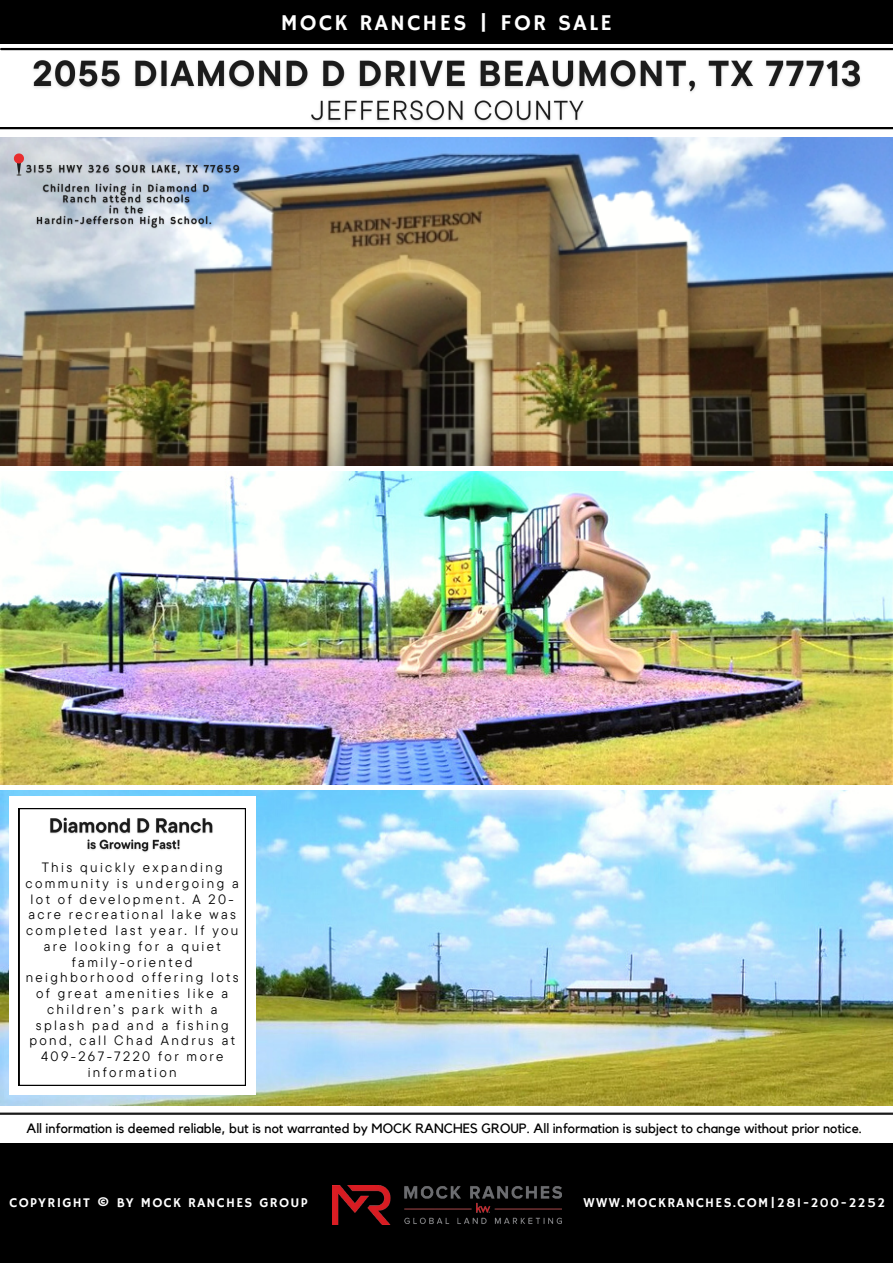
<style>
.page{position:relative;width:893px;height:1264px;background:#fff}
.page>*{position:absolute;margin:0;border:0;box-sizing:border-box;transform-origin:0 0}
.t1{font:22.5px "Hammersmith One";letter-spacing:.1em;color:#fff}
.t2{font:13.5px/15.8px "TT Commons Pro";letter-spacing:.175em;color:#000;text-align:center}
.t3{font:13.5px "Kollektif";color:#000}
.t4{font:13.5px "Hammersmith One";letter-spacing:.1em;color:#fff}
</style>
<div class="page">
<div style="left:0;top:0;width:892px;height:44px;background:#000"></div>
<hr style="left:0;top:1112px;width:892px;height:2px;background:#1b1b1b">
<img style="left:0;top:138px;width:892px;height:327px">
<img style="left:0;top:790px;width:892px;height:315px">
<img style="left:0;top:472px;width:892px;height:312px">
<hr style="left:0;top:127px;width:892px;height:2px;background:#000">
<div style="left:0;top:1143px;width:892px;height:119px;background:#000"></div>
<img style="left:332px;top:1185px;width:229px;height:39px">
<div style="left:9px;top:796px;width:246px;height:298px;background:#fff"></div>
<svg style="left:19px;top:808px;width:227px;height:277px"></svg>
<svg style="left:14px;top:153px;width:10px;height:23px"></svg>
<img style="left:45px;top:809px;width:176px;height:58px">
<img style="left:28px;top:47px;width:840px;height:83px">
<img style="left:23px;top:161px;width:220px;height:19px">
<img style="left:33px;top:180px;width:187px;height:51px">
<hr style="left:1px;top:48px;width:891px;height:2px;background:#000">
<p class="t1" style="left:281px;top:9px;width:332px">MOCK RANCHES | FOR SALE</p>
<p class="t2" style="left:26px;top:859px;width:215px">This quickly expanding community is undergoing a lot of development. A 20- acre recreational lake was completed last year. If you are looking for a quiet family-oriented neighborhood offering lots of great amenities like a children’s park with a splash pad and a fishing pond, call Chad Andrus at<br>409-267-7220 for more information</p>
<p class="t3" style="left:26px;top:1121px;width:837px">All information is deemed reliable, but is not warranted by MOCK RANCHES GROUP. All information is subject to change without prior notice.</p>
<p class="t4" style="left:10px;top:1194px;width:300px">COPYRIGHT © BY MOCK RANCHES GROUP</p>
<p class="t4" style="left:583px;top:1194px;width:303px">WWW.MOCKRANCHES.COM|281-200-2252</p>
</div>
